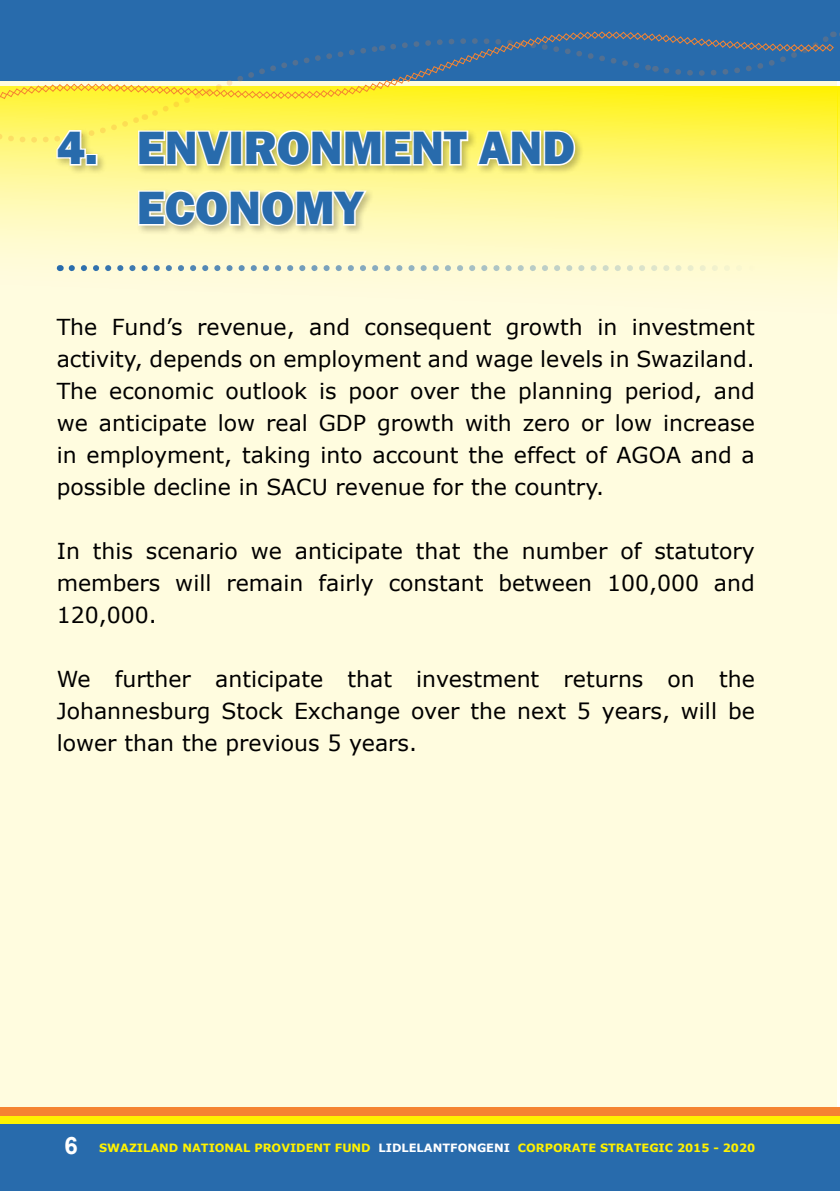
<style>
.page{position:relative;width:840px;height:1191px;background:#fff}
.page>*{position:absolute;margin:0;border:0;box-sizing:border-box;transform-origin:0 0}
.t1{font:800 48px/60px "Franklin Gothic";color:#286bac}
.t2{font:22px/32px "Verdana";color:#000;text-align:justify}
.t3{font:700 11.4px "Verdana";color:#fff200}
.s1{font-family:"Arial";font-size:24px;color:#fff}
.s2{color:#fff}
</style>
<div class="page">
<div style="left:0;top:0;width:836px;height:1191px;background:#fffcdf"></div>
<svg style="left:0;top:235px;width:836px;height:46px;fill:#fffbcf"></svg>
<div style="left:0;top:0;width:837px;height:80px;background:#286bac"></div>
<hr style="left:836px;top:86px;width:3px;height:315px;background:#fff200">
<hr style="left:836px;top:0;width:3px;height:80px;background:#286bac">
<div style="left:0;top:1123px;width:839px;height:68px;background:#286bac"></div>
<div style="left:0;top:1115px;width:839px;height:8px;background:#fff200"></div>
<div style="left:0;top:1107px;width:839px;height:8px;background:#f58432"></div>
<svg style="left:72px;top:265px;width:673px;height:6px"></svg>
<svg style="left:0;top:20px;width:840px;height:215px"></svg>
<h1 class="t1" style="left:137px;top:118px;width:439px;text-indent:-80px">4. ENVIRONMENT AND<br>ECONOMY</h1>
<p class="t2" style="left:57px;top:310px;width:699px">The Fund’s revenue, and consequent growth in investment activity, depends on employment and wage levels in Swaziland.<br>The economic outlook is poor over the planning period, and we anticipate low real GDP growth with zero or low increase in employment, taking into account the effect of AGOA and a possible decline in SACU revenue for the country.</p>
<p class="t2" style="left:57px;top:534px;width:699px">In this scenario we anticipate that the number of statutory members will remain fairly constant between 100,000 and 120,000.</p>
<p class="t2" style="left:57px;top:662px;width:699px">We further anticipate that investment returns on the Johannesburg Stock Exchange over the next 5 years, will be lower than the previous 5 years.</p>
<p class="t3" style="left:64px;top:1140px;width:692px"><span class="s1">6</span> SWAZILAND NATIONAL PROVIDENT FUND <span class="s2">LIDLELANTFONGENI</span> CORPORATE STRATEGIC 2015 - 2020</p>
</div>
